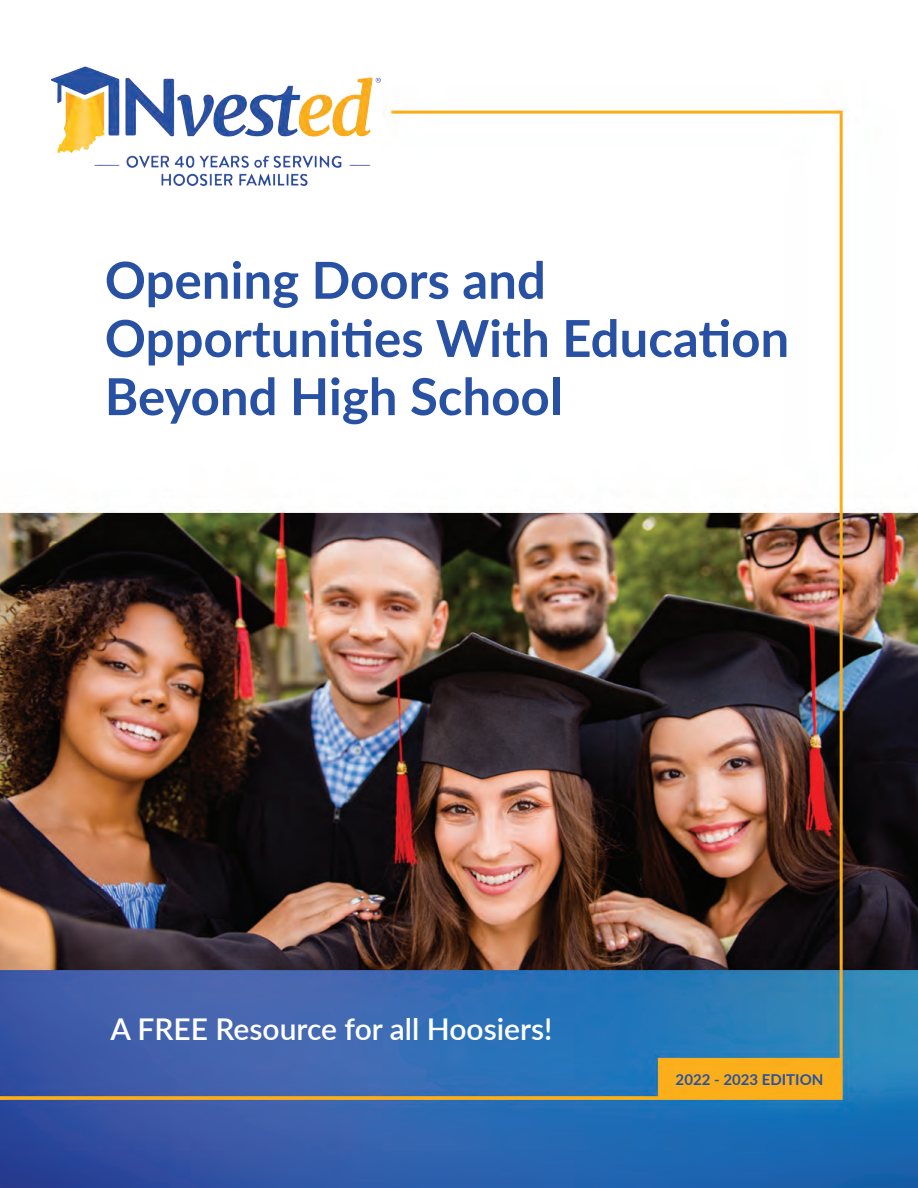
<style>
.page{position:relative;width:918px;height:1188px;background:#fff}
.page>*{position:absolute;margin:0;border:0;box-sizing:border-box;transform-origin:0 0}
.t1{font:700 51px/58.2px "Lato";color:#2851a3}
.t2{font:600 30px "Lato";color:#fff}
.t3{font:700 15px "Lato";color:#2851a3}
</style>
<div class="page">
<img style="left:0;top:107px;width:918px;height:1081px">
<img style="left:51px;top:66px;width:330px;height:132px">
<p class="t1" style="left:105px;top:249px;width:686px">Opening Doors and<br>Opportunities With Education<br>Beyond High School</p>
<p class="t2" style="left:110px;top:1007px;width:444px">A FREE Resource for all Hoosiers!</p>
<p class="t3" style="left:676px;top:1069px;width:149px">2022 - 2023 EDITION</p>
</div>
